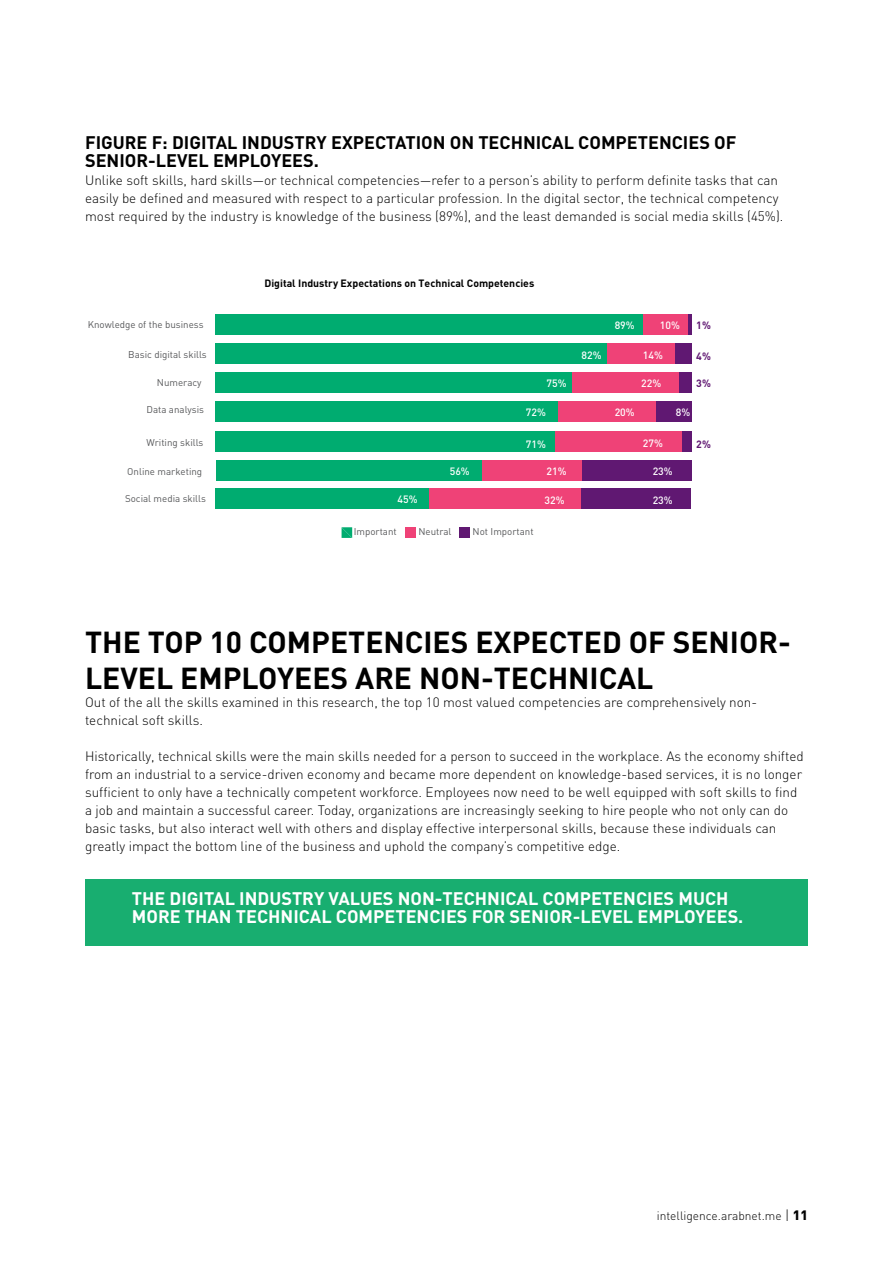
<style>
.page{position:relative;width:893px;height:1263px;background:#fff}
.page>*{position:absolute;margin:0;border:0;box-sizing:border-box;transform-origin:0 0}
.t1{font:700 30px/36px "DIN";color:#000}
.t2{font:700 18px/18px "DIN";color:#fff}
.t3{font:700 18px/18px "DIN";color:#000}
.t4{font:300 13.5px/18px "DIN";color:#000}
.t5{font:300 12px "DIN";color:#000}
.t6{font:500 10.5px "DIN";color:#fff}
.t7{font:700 10.5px "DIN";color:#000}
.t8{font:700 10.5px "DIN";color:#601872}
.t9{font:9.75px "DIN";color:#58595b}
.s1{font-size:13.5px}
.s2{font-weight:900;font-size:13.5px}
</style>
<div class="page">
<div style="left:405px;top:527px;width:10px;height:11px;background:#ef4277"></div>
<svg style="left:342px;top:527px;width:10px;height:11px"></svg>
<div style="left:459px;top:527px;width:11px;height:11px;background:#601872"></div>
<div style="left:215px;top:488px;width:214px;height:21px;background:#00ac70"></div>
<div style="left:216px;top:460px;width:266px;height:21px;background:#00ac70"></div>
<div style="left:215px;top:431px;width:341px;height:21px;background:#00ac70"></div>
<div style="left:215px;top:401px;width:344px;height:21px;background:#00ac70"></div>
<div style="left:215px;top:372px;width:357px;height:20px;background:#00ac70"></div>
<div style="left:215px;top:343px;width:392px;height:21px;background:#00ac70"></div>
<div style="left:215px;top:314px;width:428px;height:20px;background:#00ac70"></div>
<div style="left:429px;top:488px;width:152px;height:21px;background:#ef4277"></div>
<div style="left:482px;top:460px;width:100px;height:21px;background:#ef4277"></div>
<div style="left:556px;top:431px;width:126px;height:21px;background:#ef4277"></div>
<div style="left:559px;top:401px;width:97px;height:21px;background:#ef4277"></div>
<div style="left:572px;top:372px;width:107px;height:20px;background:#ef4277"></div>
<div style="left:607px;top:343px;width:68px;height:21px;background:#ef4277"></div>
<div style="left:643px;top:314px;width:45px;height:20px;background:#ef4277"></div>
<div style="left:581px;top:488px;width:110px;height:21px;background:#601872"></div>
<div style="left:582px;top:460px;width:110px;height:21px;background:#601872"></div>
<div style="left:682px;top:431px;width:9px;height:21px;background:#601872"></div>
<div style="left:656px;top:401px;width:35px;height:21px;background:#601872"></div>
<div style="left:679px;top:372px;width:12px;height:20px;background:#601872"></div>
<div style="left:675px;top:343px;width:16px;height:21px;background:#601872"></div>
<hr style="left:688px;top:314px;width:3px;height:20px;background:#601872">
<div style="left:85px;top:879px;width:723px;height:67px;background:#18ae70"></div>
<h2 class="t3" style="left:85px;top:133px;width:653px">FIGURE F: DIGITAL INDUSTRY EXPECTATION ON TECHNICAL COMPETENCIES OF<br>SENIOR-LEVEL EMPLOYEES.</h2>
<p class="t4" style="left:85px;top:171px;width:700px">Unlike soft skills, hard skills—or technical competencies—refer to a person’s ability to perform definite tasks that can easily be defined and measured with respect to a particular profession. In the digital sector, the technical competency most required by the industry is knowledge of the business (89%), and the least demanded is social media skills (45%).</p>
<p class="t9" style="left:88px;top:319px;width:117px">Knowledge of the business</p>
<p class="t9" style="left:128px;top:348px;width:80px">Basic digital skills</p>
<p class="t9" style="left:157px;top:376px;width:46px">Numeracy</p>
<p class="t9" style="left:146px;top:403px;width:59px">Data analysis</p>
<p class="t9" style="left:146px;top:437px;width:58px">Writing skills</p>
<p class="t9" style="left:127px;top:465px;width:76px">Online marketing</p>
<p class="t9" style="left:125px;top:492px;width:82px">Social media skills</p>
<p class="t7" style="left:264px;top:277px;width:271px">Digital Industry Expectations on Technical Competencies</p>
<p class="t6" style="left:547px;top:376px;width:22px">75%</p>
<p class="t6" style="left:397px;top:492px;width:22px">45%</p>
<p class="t6" style="left:450px;top:465px;width:22px">56%</p>
<p class="t6" style="left:526px;top:406px;width:22px">72%</p>
<p class="t6" style="left:526px;top:437px;width:22px">71%</p>
<p class="t6" style="left:547px;top:465px;width:22px">21%</p>
<p class="t6" style="left:544px;top:493px;width:22px">32%</p>
<p class="t9" style="left:354px;top:525px;width:44px">Important</p>
<p class="t9" style="left:418px;top:525px;width:35px">Neutral</p>
<p class="t9" style="left:473px;top:525px;width:62px">Not Important</p>
<p class="t6" style="left:581px;top:348px;width:22px">82%</p>
<p class="t6" style="left:615px;top:318px;width:22px">89%</p>
<p class="t6" style="left:660px;top:318px;width:22px">10%</p>
<p class="t6" style="left:643px;top:348px;width:22px">14%</p>
<p class="t6" style="left:641px;top:376px;width:22px">22%</p>
<p class="t8" style="left:696px;top:318px;width:16px">1%</p>
<p class="t8" style="left:696px;top:349px;width:16px">4%</p>
<p class="t8" style="left:696px;top:376px;width:16px">3%</p>
<p class="t6" style="left:615px;top:406px;width:22px">20%</p>
<p class="t6" style="left:643px;top:436px;width:22px">27%</p>
<p class="t6" style="left:676px;top:406px;width:16px">8%</p>
<p class="t8" style="left:696px;top:437px;width:16px">2%</p>
<p class="t6" style="left:653px;top:465px;width:22px">23%</p>
<p class="t6" style="left:653px;top:493px;width:22px">23%</p>
<h1 class="t1" style="left:85px;top:623px;width:707px">THE TOP 10 COMPETENCIES EXPECTED OF SENIOR-<br>LEVEL EMPLOYEES ARE NON-TECHNICAL</h1>
<p class="t4" style="left:85px;top:693px;width:674px">Out of the all the skills examined in this research, the top 10 most valued competencies are comprehensively non&shy;technical soft skills.</p>
<p class="t4" style="left:85px;top:747px;width:720px">Historically, technical skills were the main skills needed for a person to succeed in the workplace. As the economy shifted from an industrial to a service-driven economy and became more dependent on knowledge-based services, it is no longer sufficient to only have a technically competent workforce. Employees now need to be well equipped with soft skills to find a job and maintain a successful career. Today, organizations are increasingly seeking to hire people who not only can do basic tasks, but also interact well with others and display effective interpersonal skills, because these individuals can greatly impact the bottom line of the business and uphold the company’s competitive edge.</p>
<h2 class="t2" style="left:132px;top:889px;width:613px">THE DIGITAL INDUSTRY VALUES NON-TECHNICAL COMPETENCIES MUCH<br>MORE THAN TECHNICAL COMPETENCIES FOR SENIOR-LEVEL EMPLOYEES.</h2>
<p class="t5" style="left:657px;top:1208px;width:153px">intelligence.arabnet.me <span class="s1">|</span> <span class="s2">11</span></p>
</div>
